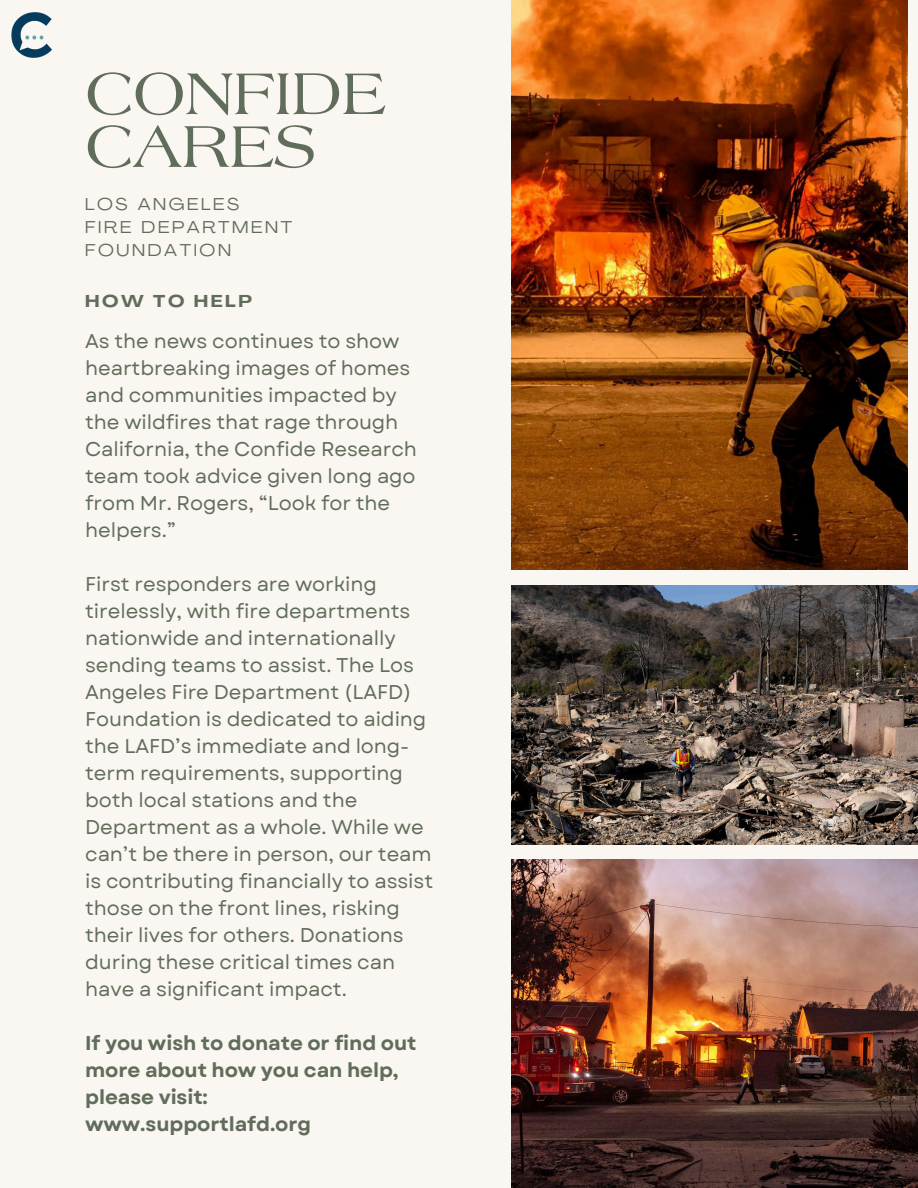
<style>
.page{position:relative;width:918px;height:1188px;background:#faf6f1}
.page>*{position:absolute;margin:0;border:0;box-sizing:border-box;transform-origin:0 0}
.t1{font:63px/52.8px "Laguna";color:#616d5b}
.t2{font:19.95px/27px "Garet";letter-spacing:-.005em;color:#616d5b}
.t3{font:700 19.95px/27px "Garet";letter-spacing:-.005em;color:#616d5b}
.t4{font:expanded 16.95px/23.2px "Agrandir";letter-spacing:.155em;color:#616d5b}
.t5{font:700 expanded 16.95px "Agrandir";letter-spacing:.155em;color:#616d5b}
</style>
<div class="page">
<img style="left:511px;top:0;width:396px;height:570px">
<img style="left:511px;top:860px;width:407px;height:328px">
<img style="left:511px;top:585px;width:407px;height:260px">
<img style="left:11px;top:12px;width:41px;height:46px">
<h3 class="t1" style="left:85px;top:71px;width:303px">CONFIDE<br>CARES</h3>
<h4 class="t4" style="left:85px;top:194px;width:155px">LOS ANGELES</h4>
<h3 class="t4" style="left:85px;top:217px;width:208px">FIRE DEPARTMENT<br>FOUNDATION</h3>
<p class="t5" style="left:85px;top:295px;width:168px">HOW TO HELP</p>
<h1 class="t2" style="left:85px;top:328px;width:333px">As the news continues to show heartbreaking images of homes and communities impacted by the wildfires that rage through<br>California, the Confide Research team took advice given long ago from Mr. Rogers, “Look for the helpers.”</h1>
<p class="t2" style="left:85px;top:571px;width:350px">First responders are working tirelessly, with fire departments nationwide and internationally sending teams to assist. The Los<br>Angeles Fire Department (LAFD)<br>Foundation is dedicated to aiding the LAFD’s immediate and long&shy;term requirements, supporting both local stations and the<br>Department as a whole. While we can’t be there in person, our team is contributing financially to assist those on the front lines, risking their lives for others. Donations during these critical times can have a significant impact.</p>
<p class="t3" style="left:85px;top:1030px;width:333px">If you wish to donate or find out more about how you can help, please visit: www.supportlafd.org</p>
</div>
